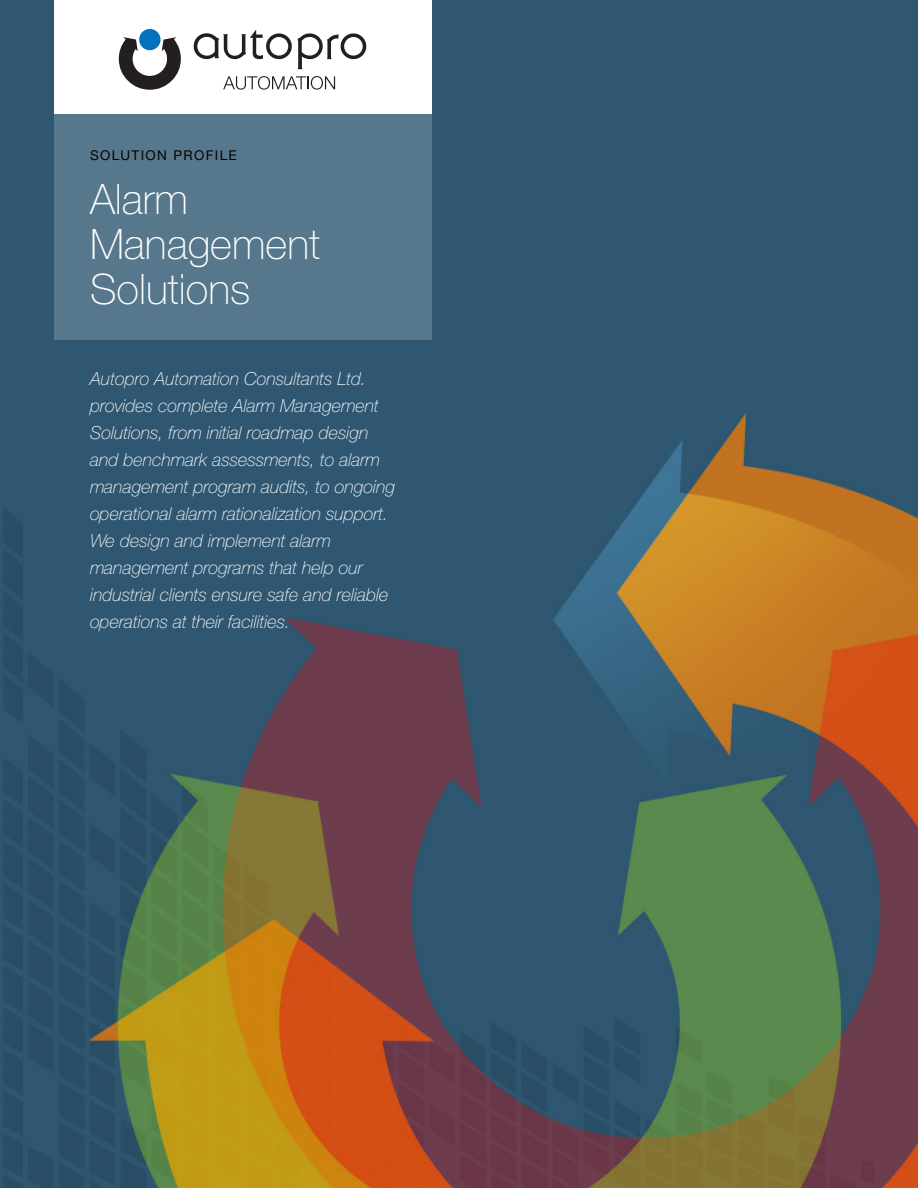
<style>
.page{position:relative;width:918px;height:1188px;background:#fff}
.page>*{position:absolute;margin:0;border:0;box-sizing:border-box;transform-origin:0 0}
.Intro_text{font:100 42px/45px "Helvetica Neue";color:#fff}
.Intro_text-2{font:italic 100 18px/27px "Helvetica Neue";color:#fff}
.Intro_text-3{font:13.5px "Helvetica Neue";letter-spacing:.1em;color:#040503}
</style>
<div class="page">
<img style="left:0;top:0;width:918px;height:1188px">
<div style="left:54px;top:89px;width:378px;height:251px;background:#57778c"></div>
<div style="left:54px;top:0;width:378px;height:113px;background:#fff"></div>
<hr style="left:0;top:961px;width:1px;height:227px;background:#dcdddf">
<svg style="left:223px;top:76px;width:112px;height:14px"></svg>
<svg style="left:119px;top:29px;width:62px;height:61px"></svg>
<svg style="left:194px;top:30px;width:172px;height:39px"></svg>
<p class="Intro_text-3" style="left:90px;top:147px;width:148px">SOLUTION PROFILE</p>
<p class="Intro_text" style="left:90px;top:177px;width:232px">Alarm<br>Management<br>Solutions</p>
<p class="Intro_text-2" style="left:90px;top:365px;width:307px">Autopro Automation Consultants Ltd. provides complete Alarm Management Solutions, from initial roadmap design and benchmark assessments, to alarm management program audits, to ongoing operational alarm rationalization support.<br>We design and implement alarm management programs that help our industrial clients ensure safe and reliable operations at their facilities.</p>
</div>
